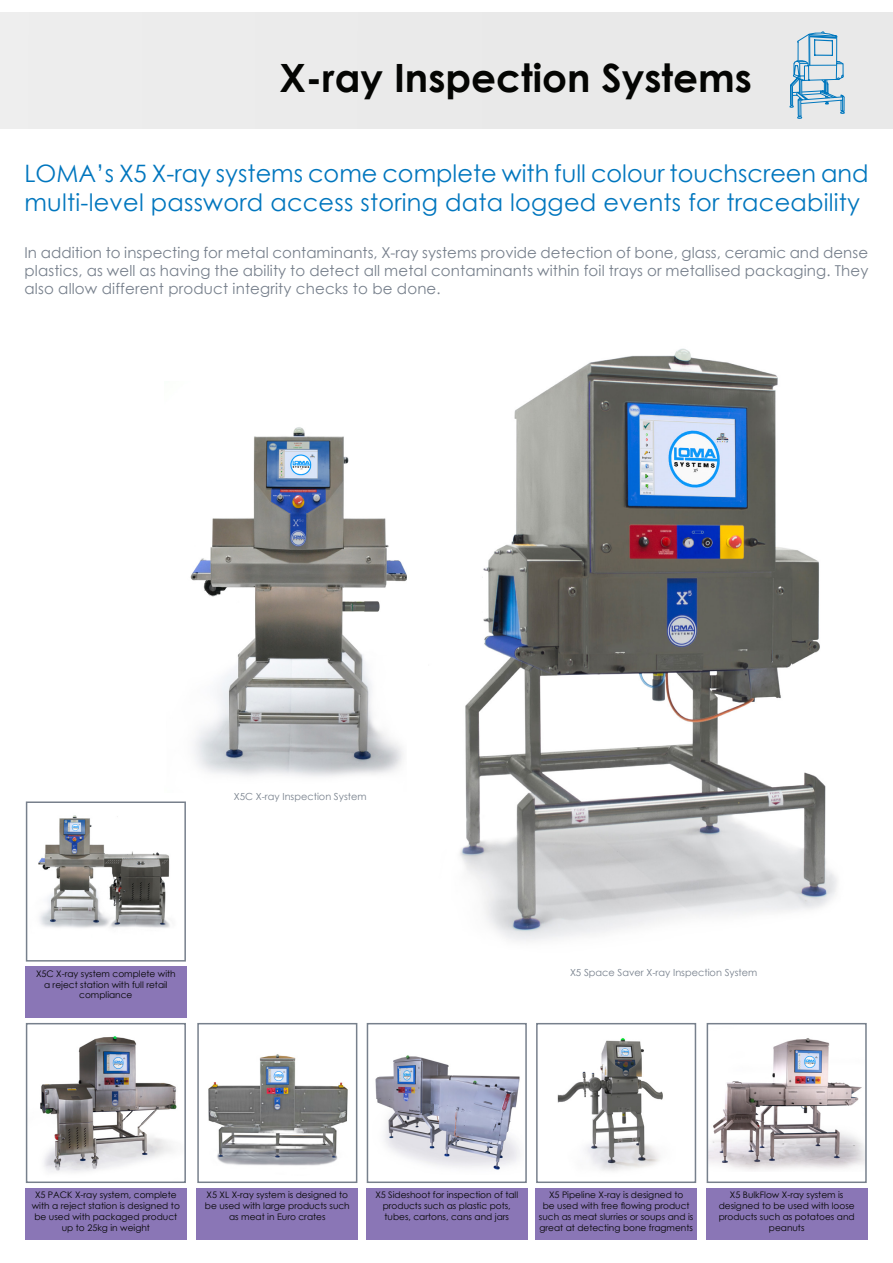
<style>
.page{position:relative;width:893px;height:1263px;background:#fff}
.page>*{position:absolute;margin:0;border:0;box-sizing:border-box;transform-origin:0 0}
.t1{font:700 39px "Century Gothic";color:#040503}
._2__subtext{font:24px/28.8px "Century Gothic";letter-spacing:.01em;color:#0076be}
._2__subtext-2{font:15px/18px "Century Gothic";letter-spacing:.01em;color:#77808c;text-align:justify}
.t2{font:9.75px "Century Gothic";color:#77808c}
.t3{font:9px/10.8px "Century Gothic";color:#040503;text-align:center}
</style>
<div class="page">
<img style="left:460px;top:348px;width:377px;height:593px">
<img style="left:208px;top:1054px;width:140px;height:112px">
<div style="left:197px;top:1023px;width:160px;height:160px;border:2px solid #77808c"></div>
<img style="left:557px;top:1038px;width:106px;height:133px">
<div style="left:536px;top:1023px;width:160px;height:160px;border:2px solid #77808c"></div>
<img style="left:40px;top:1036px;width:137px;height:136px">
<div style="left:26px;top:1023px;width:160px;height:160px;border:2px solid #77808c"></div>
<img style="left:710px;top:1038px;width:154px;height:132px">
<div style="left:707px;top:1023px;width:160px;height:160px;border:2px solid #77808c"></div>
<div style="left:25px;top:1188px;width:162px;height:51px;background:#8a76b6"></div>
<div style="left:535px;top:1188px;width:162px;height:51px;background:#8a76b6"></div>
<div style="left:197px;top:1188px;width:161px;height:51px;background:#8a76b6"></div>
<div style="left:706px;top:1188px;width:161px;height:51px;background:#8a76b6"></div>
<img style="left:190px;top:427px;width:217px;height:350px">
<div style="left:0;top:13px;width:893px;height:116px;background:#e9e9e9"></div>
<svg style="left:790px;top:31px;width:55px;height:88px"></svg>
<img style="left:375px;top:1055px;width:145px;height:115px">
<div style="left:367px;top:1023px;width:160px;height:160px;border:2px solid #77808c"></div>
<div style="left:366px;top:1188px;width:162px;height:51px;background:#8a76b6"></div>
<img style="left:38px;top:815px;width:132px;height:113px">
<div style="left:26px;top:801px;width:160px;height:160px;border:2px solid #77808c"></div>
<div style="left:25px;top:966px;width:162px;height:52px;background:#8a76b6"></div>
<h1 class="t1" style="left:279px;top:49px;width:474px">X-ray Inspection Systems</h1>
<p class="_2__subtext" style="left:24px;top:158px;width:846px">LOMA’s X5 X-ray systems come complete with full colour touchscreen and multi-level password access storing data logged events for traceability</p>
<p class="_2__subtext-2" style="left:24px;top:243px;width:845px">In addition to inspecting for metal contaminants, X-ray systems provide detection of bone, glass, ceramic and dense plastics, as well as having the ability to detect all metal contaminants within foil trays or metallised packaging. They also allow different product integrity checks to be done.</p>
<p class="t2" style="left:234px;top:789px;width:134px">X5C X-ray Inspection System</p>
<p class="t3" style="left:36px;top:968px;width:141px">X5C X-ray system complete with a reject station with full retail compliance</p>
<p class="t2" style="left:570px;top:966px;width:189px">X5 Space Saver X-ray Inspection System</p>
<p class="t3" style="left:32px;top:1189px;width:150px">X5 PACK X-ray system, complete with a reject station is designed to be used with packaged product up to 25kg in weight</p>
<p class="t3" style="left:539px;top:1189px;width:156px">X5 Pipeline X-ray is designed to<br>be used with free flowing product such as meat slurries or soups and is great at detecting bone fragments</p>
<p class="t3" style="left:205px;top:1189px;width:146px">X5 XL X-ray system is designed to be used with large products such as meat in Euro crates</p>
<p class="t3" style="left:719px;top:1189px;width:137px">X5 BulkFlow X-ray system is designed to be used with loose products such as potatoes and peanuts</p>
<p class="t3" style="left:375px;top:1189px;width:144px">X5 Sideshoot for inspection of tall products such as plastic pots, tubes, cartons, cans and jars</p>
</div>
